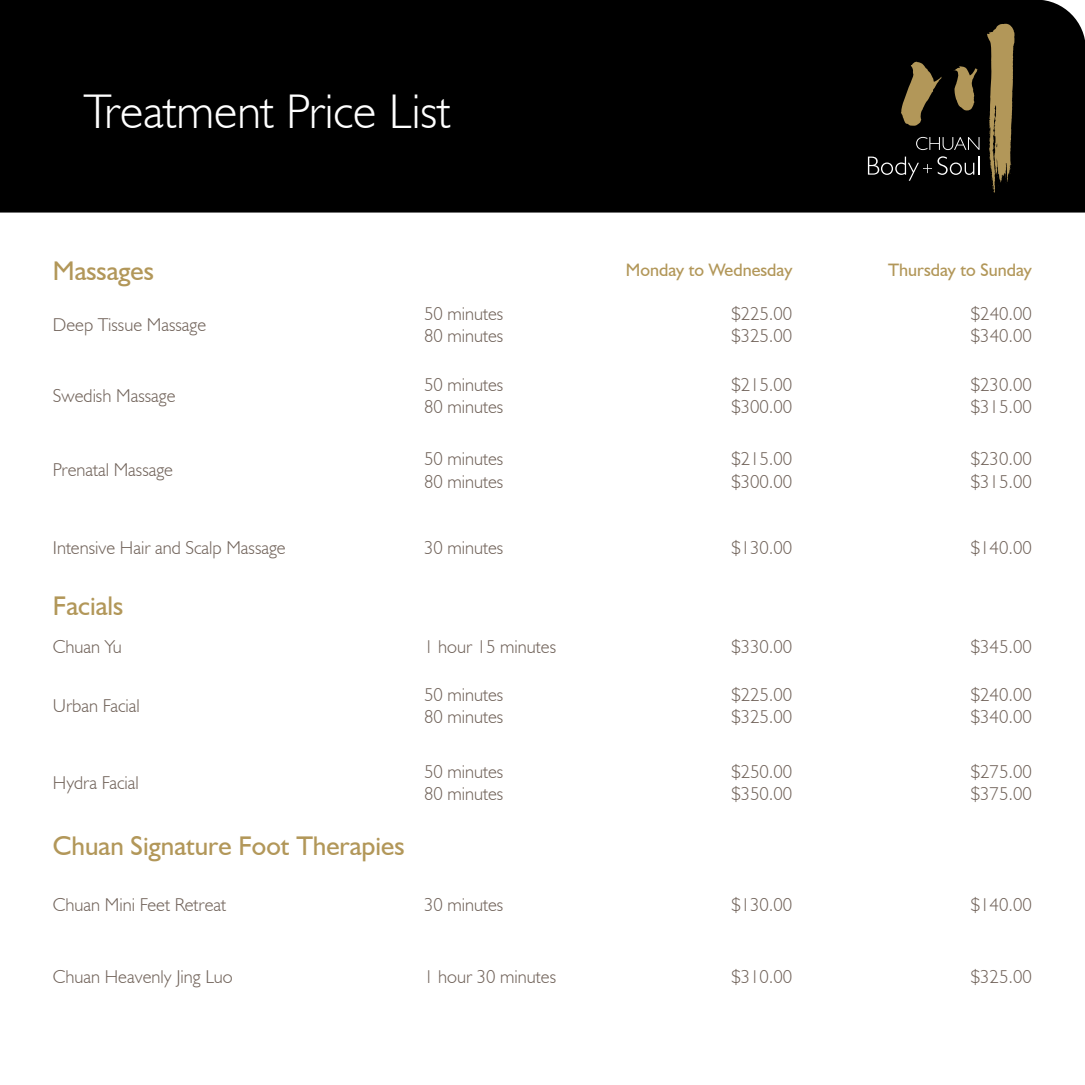
<style>
.page{position:relative;width:1085px;height:1085px;background:#fff}
.page>*{position:absolute;margin:0;border:0;box-sizing:border-box;transform-origin:0 0}
.t1{font:300 48.6px "Humanist 521 BT";color:#fff}
.t2{font:27px "Humanist 521 BT";color:#b29759}
.t3{font:300 18.45px/22.3px "Humanist 521 BT";color:#706259}
.t4{font:18px "Humanist 521 BT";color:#b29759}
</style>
<div class="page">
<div style="left:0;top:0;width:1084px;height:213px;background:#000"></div>
<svg style="left:986px;top:23px;width:28px;height:170px;background:#76643b"></svg>
<svg style="left:900px;top:61px;width:41px;height:65px;background:#54472a"></svg>
<svg style="left:953px;top:66px;width:24px;height:45px"></svg>
<svg style="left:915px;top:137px;width:64px;height:13px"></svg>
<svg style="left:867px;top:156px;width:64px;height:25px;background:#232323"></svg>
<svg style="left:937px;top:156px;width:41px;height:19px"></svg>
<h1 class="t1" style="left:83px;top:81px;width:368px">Treatment Price List</h1>
<h2 class="t2" style="left:53px;top:253px;width:102px">Massages</h2>
<p class="t4" style="left:626px;top:259px;width:168px">Monday to Wednesday</p>
<p class="t4" style="left:888px;top:259px;width:145px">Thursday to Sunday</p>
<p class="t3" style="left:53px;top:313px;width:155px">Deep Tissue Massage</p>
<p class="t3" style="left:424px;top:302px;width:81px">50 minutes<br>80 minutes</p>
<p class="t3" style="left:731px;top:302px;width:62px">$225.00 $325.00</p>
<p class="t3" style="left:970px;top:302px;width:62px">$240.00 $340.00</p>
<p class="t3" style="left:53px;top:384px;width:124px">Swedish Massage</p>
<p class="t3" style="left:424px;top:373px;width:81px">50 minutes<br>80 minutes</p>
<p class="t3" style="left:731px;top:373px;width:62px">$215.00 $300.00</p>
<p class="t3" style="left:970px;top:373px;width:62px">$230.00 $315.00</p>
<p class="t3" style="left:53px;top:458px;width:122px">Prenatal Massage</p>
<p class="t3" style="left:424px;top:447px;width:81px">50 minutes<br>80 minutes</p>
<p class="t3" style="left:731px;top:447px;width:62px">$215.00 $300.00</p>
<p class="t3" style="left:970px;top:447px;width:62px">$230.00 $315.00</p>
<p class="t3" style="left:53px;top:535px;width:234px">Intensive Hair and Scalp Massage</p>
<p class="t3" style="left:424px;top:535px;width:81px">30 minutes</p>
<p class="t3" style="left:731px;top:535px;width:62px">$130.00</p>
<p class="t3" style="left:970px;top:535px;width:62px">$140.00</p>
<h2 class="t2" style="left:53px;top:589px;width:72px">Facials</h2>
<p class="t3" style="left:53px;top:634px;width:71px">Chuan Yu</p>
<p class="t3" style="left:424px;top:634px;width:133px">1 hour 15 minutes</p>
<p class="t3" style="left:731px;top:634px;width:62px">$330.00</p>
<p class="t3" style="left:970px;top:634px;width:62px">$345.00</p>
<p class="t3" style="left:53px;top:694px;width:88px">Urban Facial</p>
<p class="t3" style="left:424px;top:682px;width:81px">50 minutes<br>80 minutes</p>
<p class="t3" style="left:731px;top:682px;width:62px">$225.00 $325.00</p>
<p class="t3" style="left:970px;top:682px;width:62px">$240.00 $340.00</p>
<p class="t3" style="left:53px;top:771px;width:87px">Hydra Facial</p>
<p class="t3" style="left:424px;top:760px;width:81px">50 minutes<br>80 minutes</p>
<p class="t3" style="left:731px;top:760px;width:62px">$250.00 $350.00</p>
<p class="t3" style="left:970px;top:760px;width:62px">$275.00 $375.00</p>
<h2 class="t2" style="left:53px;top:828px;width:353px">Chuan Signature Foot Therapies</h2>
<p class="t3" style="left:53px;top:893px;width:175px">Chuan Mini Feet Retreat</p>
<p class="t3" style="left:424px;top:893px;width:81px">30 minutes</p>
<p class="t3" style="left:731px;top:893px;width:62px">$130.00</p>
<p class="t3" style="left:970px;top:893px;width:62px">$140.00</p>
<p class="t3" style="left:53px;top:965px;width:181px">Chuan Heavenly Jing Luo</p>
<p class="t3" style="left:424px;top:965px;width:133px">1 hour 30 minutes</p>
<p class="t3" style="left:731px;top:965px;width:62px">$310.00</p>
<p class="t3" style="left:970px;top:965px;width:62px">$325.00</p>
</div>
